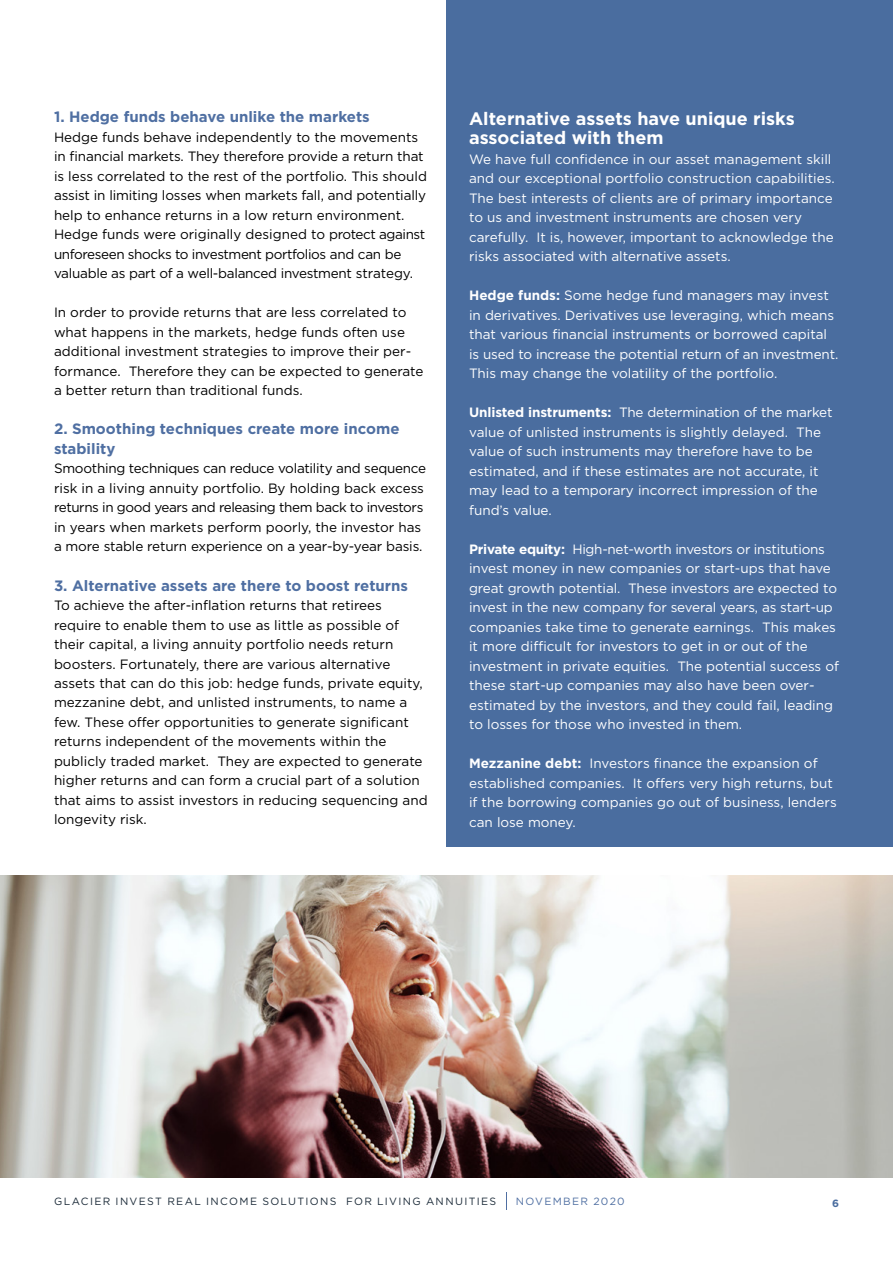
<style>
.page{position:relative;width:893px;height:1263px;background:#fff}
.page>*{position:absolute;margin:0;border:0;box-sizing:border-box;transform-origin:0 0}
.t1{font:700 18px/19.5px "Gotham";color:#fff}
.t2{font:700 15px/19.5px "Gotham";color:#4f6fa2}
.t3{font:13.5px/19.5px "Gotham";color:#fff}
.t4{font:13.5px/19.5px "Gotham";color:#000}
.t5{font:13.5px/19.5px "Gotham";letter-spacing:-.02em;color:#000}
.t6{font:10.5px "Gotham";letter-spacing:.13em;color:#1c2b39}
.t7{font:10.5px "Gotham";letter-spacing:.12em;color:#4f6fa2}
.t8{font:700 10.5px "Gotham";color:#4a6d9f}
.s1{font-weight:700}
</style>
<div class="page">
<svg style="left:506px;top:1192px;width:1px;height:17px"></svg>
<div style="left:446px;top:0;width:447px;height:846px;background:#4a6d9f"></div>
<img style="left:0;top:875px;width:893px;height:303px">
<p class="t2" style="left:54px;top:107px;width:317px">1. Hedge funds behave unlike the markets</p>
<p class="t4" style="left:54px;top:127px;width:375px">Hedge funds behave independently to the movements in financial markets. They therefore provide a return that is less correlated to the rest of the portfolio. This should assist in limiting losses when markets fall, and potentially help to enhance returns in a low return environment.<br>Hedge funds were originally designed to protect against unforeseen shocks to investment portfolios and can be valuable as part of a well-balanced investment strategy.</p>
<p class="t4" style="left:54px;top:303px;width:371px">In order to provide returns that are less correlated to what happens in the markets, hedge funds often use additional investment strategies to improve their per&shy;formance. Therefore they can be expected to generate a better return than traditional funds.</p>
<p class="t2" style="left:54px;top:419px;width:347px">2. Smoothing techniques create more income stability</p>
<p class="t5" style="left:54px;top:459px;width:374px">Smoothing techniques can reduce volatility and sequence risk in a living annuity portfolio. By holding back excess returns in good years and releasing them back to investors in years when markets perform poorly, the investor has a more stable return experience on a year-by-year basis.</p>
<p class="t2" style="left:54px;top:575px;width:356px">3. Alternative assets are there to boost returns</p>
<p class="t4" style="left:54px;top:595px;width:375px">To achieve the after-inflation returns that retirees require to enable them to use as little as possible of their capital, a living annuity portfolio needs return boosters. Fortunately, there are various alternative assets that can do this job: hedge funds, private equity, mezzanine debt, and unlisted instruments, to name a few. These offer opportunities to generate significant returns independent of the movements within the publicly traded market. They are expected to generate higher returns and can form a crucial part of a solution that aims to assist investors in reducing sequencing and longevity risk.</p>
<h1 class="t1" style="left:469px;top:109px;width:327px">Alternative assets have unique risks associated with them</h1>
<p class="t3" style="left:469px;top:149px;width:367px">We have full confidence in our asset management skill and our exceptional portfolio construction capabilities.<br>The best interests of clients are of primary importance to us and investment instruments are chosen very carefully. It is, however, important to acknowledge the risks associated with alternative assets.</p>
<p class="t3" style="left:469px;top:285px;width:371px"><span class="s1">Hedge funds:</span> Some hedge fund managers may invest in derivatives. Derivatives use leveraging, which means that various financial instruments or borrowed capital is used to increase the potential return of an investment.<br>This may change the volatility of the portfolio.</p>
<p class="t3" style="left:469px;top:402px;width:365px"><span class="s1">Unlisted instruments:</span> The determination of the market value of unlisted instruments is slightly delayed. The value of such instruments may therefore have to be estimated, and if these estimates are not accurate, it may lead to a temporary incorrect impression of the fund’s value.</p>
<p class="t3" style="left:469px;top:539px;width:371px"><span class="s1">Private equity:</span> High-net-worth investors or institutions invest money in new companies or start-ups that have great growth potential. These investors are expected to invest in the new company for several years, as start-up companies take time to generate earnings. This makes it more difficult for investors to get in or out of the investment in private equities. The potential success of these start-up companies may also have been over&shy;estimated by the investors, and they could fail, leading to losses for those who invested in them.</p>
<p class="t3" style="left:469px;top:753px;width:369px"><span class="s1">Mezzanine debt:</span> Investors finance the expansion of established companies. It offers very high returns, but if the borrowing companies go out of business, lenders can lose money.</p>
<p class="t6" style="left:54px;top:1194px;width:444px">GLACIER INVEST REAL INCOME SOLUTIONS FOR LIVING ANNUITIES</p>
<p class="t7" style="left:516px;top:1194px;width:111px">NOVEMBER 2020</p>
<p class="t8" style="left:832px;top:1196px;width:8px">6</p>
</div>
